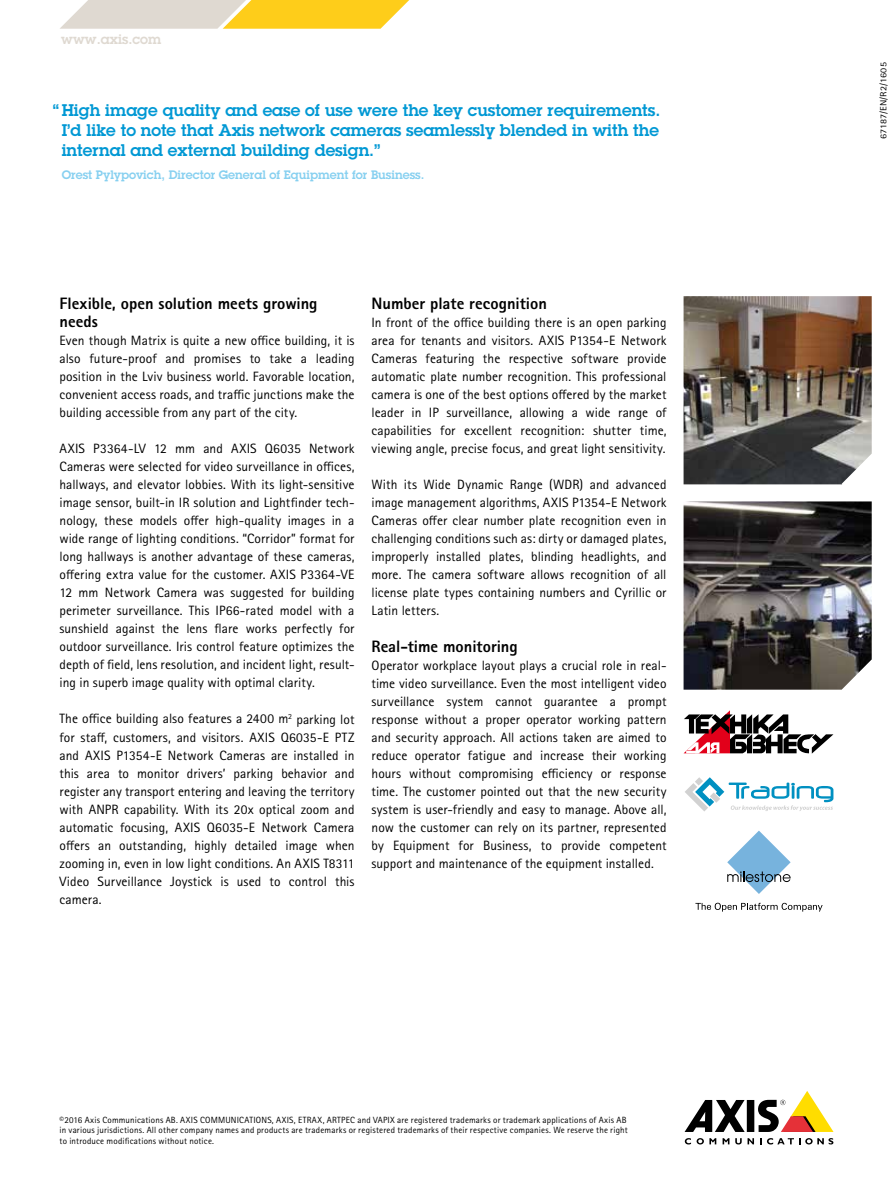
<style>
.page{position:relative;width:893px;height:1191px;background:#fff}
.page>*{position:absolute;margin:0;border:0;box-sizing:border-box;transform-origin:0 0}
.t1{font:600 16.5px/19.8px "Lubalin Graph ECG";color:#0098d4;text-align:justify}
.t2{font:800 16.5px/18px "Rotis Sans Serif Pro";color:#000}
.t3{font:13.5px/18px "Rotis Sans Serif Pro";letter-spacing:.005em;color:#000;text-align:justify}
.t4{font:600 13.5px "Lubalin Graph ECG";color:#dfd9d1}
.t5{font:600 12px "Lubalin Graph ECG";color:#87d0f0}
.t6{font:9px/10.8px "Rotis Sans Serif Pro";letter-spacing:.02em;color:#000}
.t7{font:9px "Rotis Sans Serif Pro";letter-spacing:.02em;color:#000;scale:1.12 1}
</style>
<div class="page">
<div style="left:747px;top:1100px;width:7px;height:32px;background:#000"></div>
<svg style="left:685px;top:1100px;width:60px;height:32px"></svg>
<svg style="left:758px;top:1091px;width:75px;height:41px"></svg>
<svg style="left:685px;top:1138px;width:6px;height:6px"></svg>
<svg style="left:697px;top:1138px;width:19px;height:6px"></svg>
<svg style="left:723px;top:1138px;width:6px;height:6px"></svg>
<svg style="left:735px;top:1138px;width:19px;height:6px"></svg>
<svg style="left:760px;top:1138px;width:73px;height:6px"></svg>
<svg style="left:60px;top:0;width:349px;height:29px;background:#f0d783"></svg>
<img style="left:684px;top:296px;width:188px;height:188px">
<img style="left:684px;top:501px;width:188px;height:188px">
<svg style="left:684px;top:710px;width:149px;height:43px"></svg>
<svg style="left:685px;top:777px;width:148px;height:34px"></svg>
<svg style="left:727px;top:830px;width:64px;height:64px"></svg>
<svg style="left:695px;top:902px;width:128px;height:9px"></svg>
<p class="t4" style="left:61px;top:30px;width:102px">www.axis.com</p>
<p class="t1" style="left:62px;top:101px;width:600px;text-indent:-9px">“ High image quality and ease of use were the key customer requirements.<br>I’d like to note that Axis network cameras seamlessly blended in with the internal and external building design.”</p>
<p class="t5" style="left:62px;top:166px;width:364px">Orest Pylypovich, Director General of Equipment for Business.</p>
<p class="t2" style="left:60px;top:295px;width:259px">Flexible, open solution meets growing needs</p>
<p class="t3" style="left:60px;top:332px;width:297px">Even though Matrix is quite a new office building, it is also future-proof and promises to take a leading position in the Lviv business world. Favorable location, convenient access roads, and traffic junctions make the building accessible from any part of the city.</p>
<p class="t3" style="left:60px;top:440px;width:297px">AXIS P3364-LV 12 mm and AXIS Q6035 Network Cameras were selected for video surveillance in offices, hallways, and elevator lobbies. With its light-sensitive image sensor, built-in IR solution and Lightfinder tech&shy;nology, these models offer high-quality images in a wide range of lighting conditions. “Corridor” format for long hallways is another advantage of these cameras, offering extra value for the customer. AXIS P3364-VE 12 mm Network Camera was suggested for building perimeter surveillance. This IP66-rated model with a sunshield against the lens flare works perfectly for outdoor surveillance. Iris control feature optimizes the depth of field, lens resolution, and incident light, result&shy;ing in superb image quality with optimal clarity.</p>
<p class="t3" style="left:60px;top:710px;width:297px">The office building also features a 2400 m<sup>2</sup> parking lot for staff, customers, and visitors. AXIS Q6035-E PTZ and AXIS P1354-E Network Cameras are installed in this area to monitor drivers’ parking behavior and register any transport entering and leaving the territory with ANPR capability. With its 20x optical zoom and automatic focusing, AXIS Q6035-E Network Camera offers an outstanding, highly detailed image when zooming in, even in low light conditions. An AXIS T8311<br>Video Surveillance Joystick is used to control this camera.</p>
<p class="t2" style="left:372px;top:295px;width:177px">Number plate recognition</p>
<p class="t3" style="left:372px;top:314px;width:297px">In front of the office building there is an open parking area for tenants and visitors. AXIS P1354-E Network Cameras featuring the respective software provide automatic plate number recognition. This professional camera is one of the best options offered by the market leader in IP surveillance, allowing a wide range of capabilities for excellent recognition: shutter time, viewing angle, precise focus, and great light sensitivity.</p>
<p class="t3" style="left:372px;top:476px;width:297px">With its Wide Dynamic Range (WDR) and advanced image management algorithms, AXIS P1354-E Network Cameras offer clear number plate recognition even in challenging conditions such as: dirty or damaged plates, improperly installed plates, blinding headlights, and more. The camera software allows recognition of all license plate types containing numbers and Cyrillic or Latin letters.</p>
<p class="t2" style="left:372px;top:637px;width:148px">Real-time monitoring</p>
<p class="t3" style="left:372px;top:656px;width:297px">Operator workplace layout plays a crucial role in real&shy;time video surveillance. Even the most intelligent video surveillance system cannot guarantee a prompt response without a proper operator working pattern and security approach. All actions taken are aimed to reduce operator fatigue and increase their working hours without compromising efficiency or response time. The customer pointed out that the new security system is user-friendly and easy to manage. Above all, now the customer can rely on its partner, represented by Equipment for Business, to provide competent support and maintenance of the equipment installed.</p>
<p class="t6" style="left:60px;top:1114px;width:570px">©2016 Axis Communications AB. AXIS COMMUNICATIONS, AXIS, ETRAX, ARTPEC and VAPIX are registered trademarks or trademark applications of Axis AB in various jurisdictions. All other company names and products are trademarks or registered trademarks of their respective companies. We reserve the right to introduce modifications without notice.</p>
<p class="t7" style="left:878px;top:139px;width:70px;rotate:-90deg">67187/EN/R2/1605</p>
</div>
